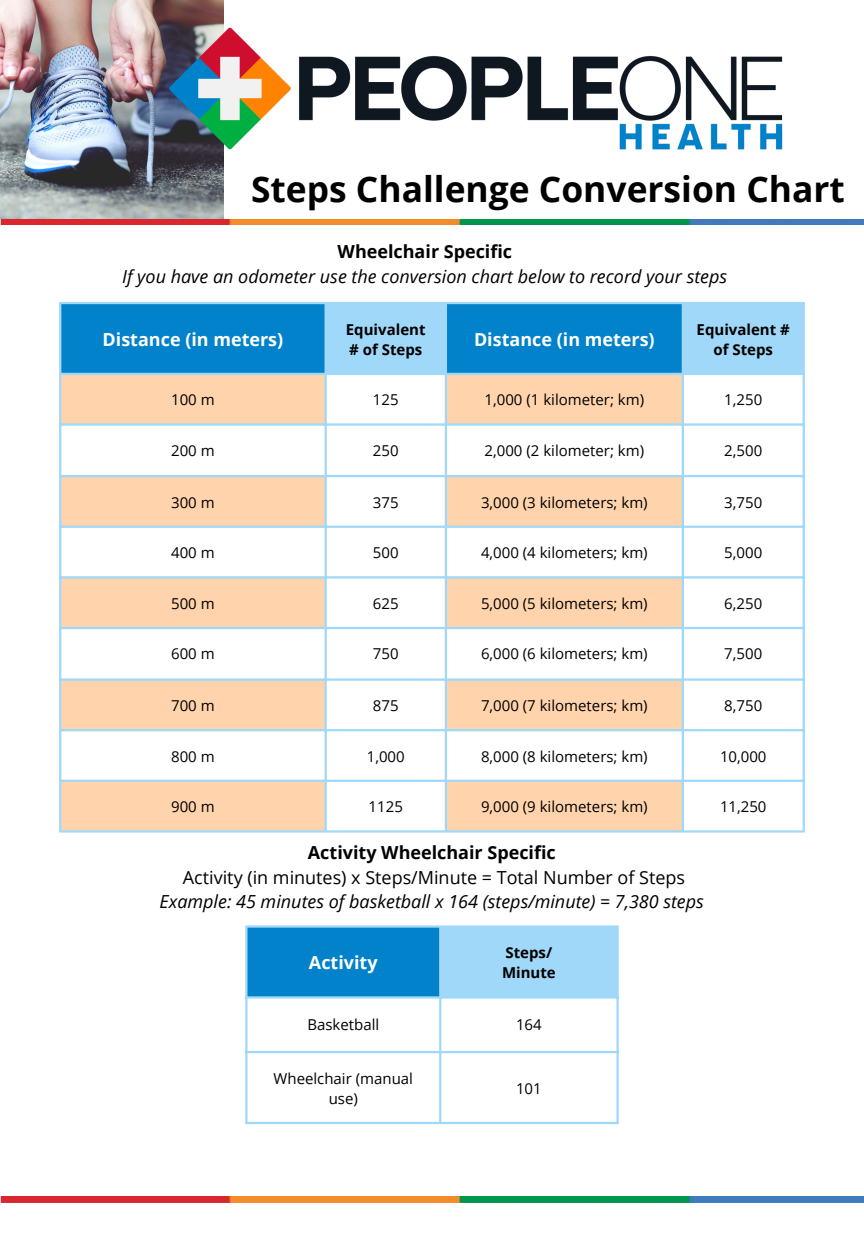
<style>
.page{position:relative;width:864px;height:1242px;background:#fff}
.page>*{position:absolute;margin:0;border:0;box-sizing:border-box;transform-origin:0 0}
.t1{font:700 35.4px "Open Sans";color:#000}
.t2{font:italic 18px "Open Sans";color:#000}
.t3{font:18px "Open Sans";color:#000}
.t4{font:700 18px "Open Sans";color:#fff}
.t5{font:700 18px "Open Sans";color:#000}
.t6{font:15px/20.2px "Open Sans";color:#000;text-align:center}
.t7{font:700 15px/20.2px "Open Sans";color:#000}
</style>
<div class="page">
<img style="left:0;top:0;width:224px;height:219px">
<img style="left:169px;top:27px;width:614px;height:123px">
<div style="left:246px;top:926px;width:195px;height:72px;background:#0182ca"></div>
<div style="left:440px;top:926px;width:178px;height:72px;background:#9fd8f8"></div>
<hr style="left:245px;top:928px;width:3px;height:194px;background:#9fd8f8">
<hr style="left:439px;top:928px;width:2px;height:194px;background:#9fd8f8">
<hr style="left:616px;top:928px;width:3px;height:194px;background:#9fd8f8">
<hr style="left:245px;top:925px;width:374px;height:3px;background:#9fd8f8">
<hr style="left:245px;top:996px;width:374px;height:3px;background:#9fd8f8">
<hr style="left:245px;top:1051px;width:374px;height:2px;background:#9fd8f8">
<hr style="left:245px;top:1122px;width:374px;height:2px;background:#9fd8f8">
<div style="left:61px;top:304px;width:264px;height:69px;background:#0182ca"></div>
<svg style="left:327px;top:304px;width:476px;height:69px;background:#4face0"></svg>
<svg style="left:61px;top:375px;width:621px;height:455px"></svg>
<hr style="left:59px;top:304px;width:2px;height:526px;background:#9fd8f8">
<hr style="left:325px;top:304px;width:2px;height:526px;background:#9fd8f8">
<hr style="left:445px;top:304px;width:2px;height:526px;background:#9fd8f8">
<hr style="left:682px;top:304px;width:2px;height:526px;background:#9fd8f8">
<hr style="left:803px;top:304px;width:2px;height:526px;background:#9fd8f8">
<hr style="left:59px;top:302px;width:746px;height:2px;background:#9fd8f8">
<hr style="left:59px;top:373px;width:746px;height:2px;background:#9fd8f8">
<hr style="left:59px;top:423px;width:746px;height:3px;background:#9fd8f8">
<hr style="left:59px;top:475px;width:746px;height:2px;background:#9fd8f8">
<hr style="left:59px;top:526px;width:746px;height:2px;background:#9fd8f8">
<hr style="left:59px;top:576px;width:746px;height:2px;background:#9fd8f8">
<hr style="left:59px;top:627px;width:746px;height:2px;background:#9fd8f8">
<hr style="left:59px;top:678px;width:746px;height:3px;background:#9fd8f8">
<hr style="left:59px;top:729px;width:746px;height:2px;background:#9fd8f8">
<hr style="left:59px;top:780px;width:746px;height:2px;background:#9fd8f8">
<hr style="left:59px;top:830px;width:746px;height:3px;background:#9fd8f8">
<img style="left:0;top:1196px;width:864px;height:6px">
<img style="left:0;top:219px;width:864px;height:6px">
<p class="t1" style="left:251px;top:164px;width:595px">Steps Challenge Conversion Chart</p>
<p class="t5" style="left:338px;top:239px;width:176px">Wheelchair Specific</p>
<p class="t2" style="left:122px;top:264px;width:607px">If you have an odometer use the conversion chart below to record your steps</p>
<p class="t4" style="left:103px;top:327px;width:182px">Distance (in meters)</p>
<p class="t7" style="left:346px;top:319px;width:81px">Equivalent # of Steps</p>
<p class="t4" style="left:474px;top:327px;width:182px">Distance (in meters)</p>
<p class="t7" style="left:697px;top:319px;width:95px;text-align:center">Equivalent # of Steps</p>
<p class="t6" style="left:171px;top:389px;width:45px">100 m</p>
<p class="t6" style="left:373px;top:389px;width:27px">125</p>
<p class="t6" style="left:485px;top:389px;width:161px">1,000 (1 kilometer; km)</p>
<p class="t6" style="left:724px;top:389px;width:39px">1,250</p>
<p class="t6" style="left:171px;top:440px;width:45px">200 m</p>
<p class="t6" style="left:373px;top:440px;width:27px">250</p>
<p class="t6" style="left:485px;top:440px;width:161px">2,000 (2 kilometer; km)</p>
<p class="t6" style="left:724px;top:440px;width:39px">2,500</p>
<p class="t6" style="left:171px;top:492px;width:45px">300 m</p>
<p class="t6" style="left:373px;top:492px;width:27px">375</p>
<p class="t6" style="left:481px;top:492px;width:168px">3,000 (3 kilometers; km)</p>
<p class="t6" style="left:724px;top:492px;width:39px">3,750</p>
<p class="t6" style="left:171px;top:542px;width:45px">400 m</p>
<p class="t6" style="left:373px;top:542px;width:27px">500</p>
<p class="t6" style="left:481px;top:542px;width:168px">4,000 (4 kilometers; km)</p>
<p class="t6" style="left:724px;top:542px;width:39px">5,000</p>
<p class="t6" style="left:171px;top:593px;width:45px">500 m</p>
<p class="t6" style="left:373px;top:593px;width:27px">625</p>
<p class="t6" style="left:481px;top:593px;width:168px">5,000 (5 kilometers; km)</p>
<p class="t6" style="left:724px;top:593px;width:39px">6,250</p>
<p class="t6" style="left:171px;top:644px;width:45px">600 m</p>
<p class="t6" style="left:373px;top:644px;width:27px">750</p>
<p class="t6" style="left:481px;top:644px;width:168px">6,000 (6 kilometers; km)</p>
<p class="t6" style="left:724px;top:644px;width:39px">7,500</p>
<p class="t6" style="left:171px;top:695px;width:45px">700 m</p>
<p class="t6" style="left:373px;top:695px;width:27px">875</p>
<p class="t6" style="left:481px;top:695px;width:168px">7,000 (7 kilometers; km)</p>
<p class="t6" style="left:724px;top:695px;width:39px">8,750</p>
<p class="t6" style="left:171px;top:746px;width:45px">800 m</p>
<p class="t6" style="left:367px;top:746px;width:39px">1,000</p>
<p class="t6" style="left:481px;top:746px;width:168px">8,000 (8 kilometers; km)</p>
<p class="t6" style="left:720px;top:746px;width:48px">10,000</p>
<p class="t6" style="left:171px;top:796px;width:45px">900 m</p>
<p class="t6" style="left:369px;top:796px;width:36px">1125</p>
<p class="t6" style="left:481px;top:796px;width:168px">9,000 (9 kilometers; km)</p>
<p class="t6" style="left:720px;top:796px;width:48px">11,250</p>
<p class="t5" style="left:308px;top:840px;width:249px">Activity Wheelchair Specific</p>
<p class="t3" style="left:183px;top:864px;width:504px">Activity (in minutes) x Steps/Minute = Total Number of Steps</p>
<p class="t2" style="left:160px;top:889px;width:546px">Example: 45 minutes of basketball x 164 (steps/minute) = 7,380 steps</p>
<h1 class="t4" style="left:309px;top:950px;width:70px">Activity</h1>
<p class="t7" style="left:506px;top:942px;width:48px">Steps/</p>
<p class="t7" style="left:502px;top:962px;width:55px">Minute</p>
<p class="t6" style="left:307px;top:1014px;width:73px">Basketball</p>
<p class="t6" style="left:516px;top:1014px;width:27px">164</p>
<p class="t6" style="left:274px;top:1068px;width:141px">Wheelchair (manual use)</p>
<p class="t6" style="left:516px;top:1078px;width:27px">101</p>
</div>
